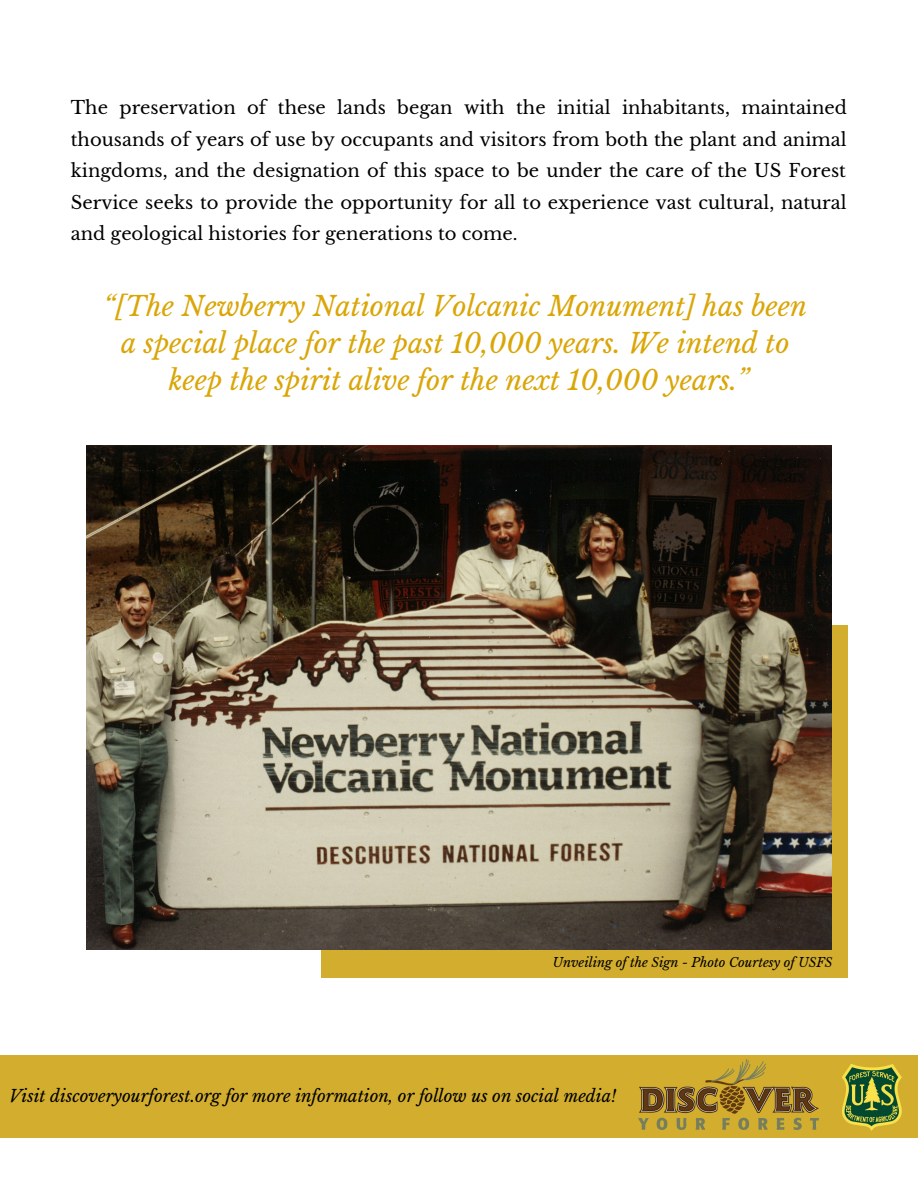
<style>
.page{position:relative;width:918px;height:1188px;background:#fff}
.page>*{position:absolute;margin:0;border:0;box-sizing:border-box;transform-origin:0 0}
.t1{font:italic 27px/37.2px "Libre Baskerville";color:#daa607;text-align:center}
.t2{font:18px/31.5px "Libre Baskerville";color:#000;text-align:justify}
.t3{font:italic 16.8px "Libre Baskerville";color:#000}
.t4{font:italic 12.75px "Libre Baskerville";color:#000}
</style>
<div class="page">
<div style="left:0;top:1055px;width:918px;height:82px;background:#d3ad2d"></div>
<img style="left:842px;top:1065px;width:60px;height:66px">
<img style="left:638px;top:1059px;width:180px;height:71px">
<div style="left:321px;top:626px;width:527px;height:352px;background:#d3ad2d"></div>
<img style="left:87px;top:445px;width:744px;height:504px">
<p class="t2" style="left:71px;top:92px;width:778px">The preservation of these lands began with the initial inhabitants, maintained thousands of years of use by occupants and visitors from both the plant and animal kingdoms, and the designation of this space to be under the care of the US Forest Service seeks to provide the opportunity for all to experience vast cultural, natural and geological histories for generations to come.</p>
<h1 class="t1" style="left:103px;top:288px;width:705px">“[The Newberry National Volcanic Monument] has been a special place for the past 10,000 years. We intend to keep the spirit alive for the next 10,000 years.”</h1>
<p class="t4" style="left:553px;top:955px;width:281px">Unveiling of the Sign - Photo Courtesy of USFS</p>
<p class="t3" style="left:9px;top:1085px;width:609px">Visit discoveryourforest.org for more information, or follow us on social media!</p>
</div>
